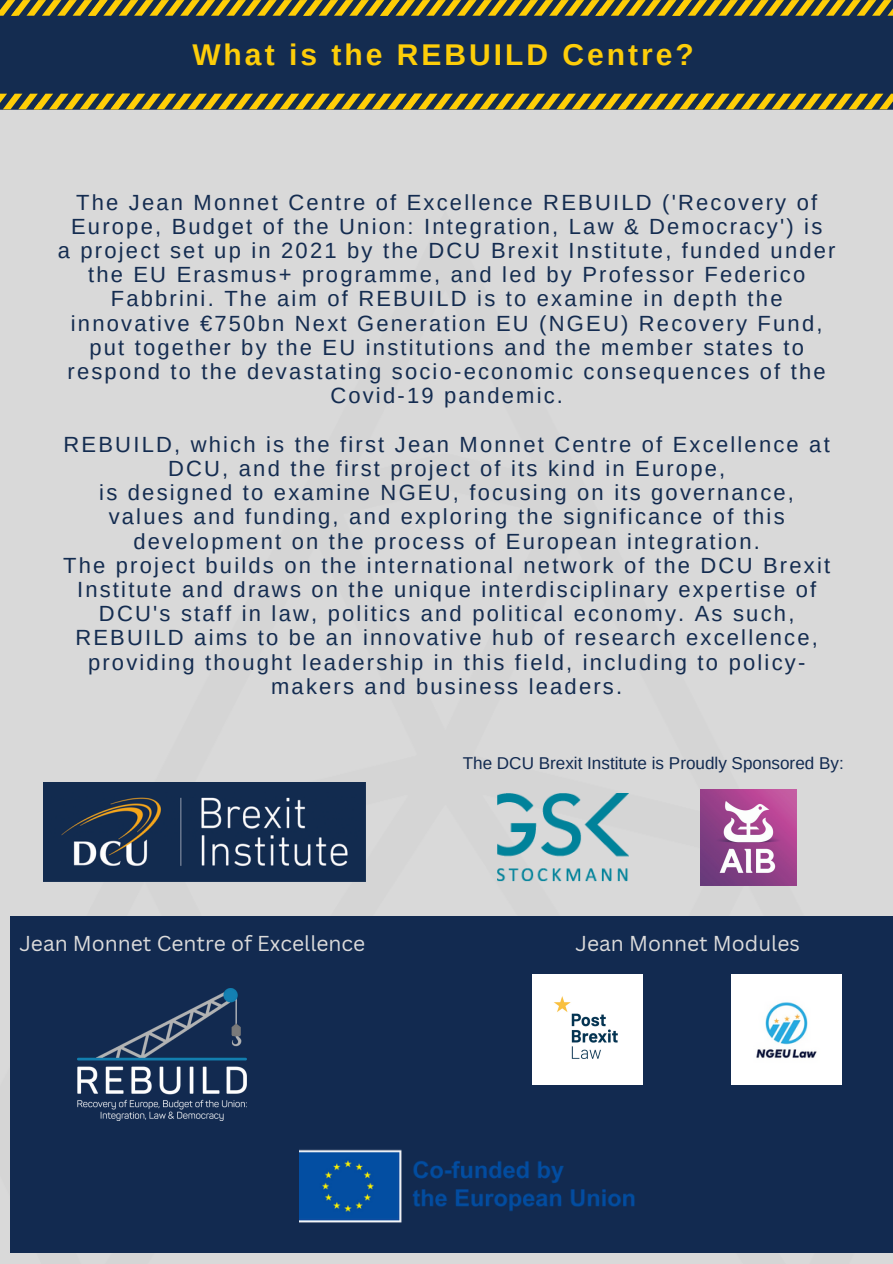
<style>
.page{position:relative;width:893px;height:1264px;background:#fff}
.page>*{position:absolute;margin:0;border:0;box-sizing:border-box;transform-origin:0 0}
.t1{font:700 30px "Arimo";letter-spacing:.1em;color:#fdcd09}
.t2{font:21.9px/24.2px "Arimo";letter-spacing:.1em;color:#142c50;text-align:center}
.t3{font:21px "Canva Sans";color:#dbdbdb}
.t4{font:17.1px "Arimo";color:#122a50}
</style>
<div class="page">
<div style="left:0;top:0;width:892px;height:1263px;background:#d9d9d9"></div>
<div style="left:0;top:16px;width:892px;height:94px;background:#142c50"></div>
<div style="left:10px;top:916px;width:882px;height:337px;background:#122a50"></div>
<img style="left:78px;top:988px;width:168px;height:132px">
<svg style="left:0;top:0;width:892px;height:16px;background:#877b2b"></svg>
<svg style="left:0;top:94px;width:892px;height:15px;background:#8a7d2b"></svg>
<img style="left:497px;top:793px;width:131px;height:88px">
<img style="left:700px;top:789px;width:96px;height:96px">
<img style="left:43px;top:782px;width:322px;height:99px">
<img style="left:299px;top:1149px;width:336px;height:74px">
<img style="left:532px;top:974px;width:110px;height:110px">
<img style="left:731px;top:974px;width:110px;height:110px">
<p class="t1" style="left:192px;top:38px;width:503px">What is the REBUILD Centre?</p>
<p class="t2" style="left:76px;top:190px;width:742px">The Jean Monnet Centre of Excellence REBUILD ('Recovery of</p>
<p class="t2" style="left:71px;top:214px;width:752px">Europe, Budget of the Union: Integration, Law &amp; Democracy') is</p>
<p class="t2" style="left:58px;top:238px;width:779px">a project set up in 2021 by the DCU Brexit Institute, funded under the EU Erasmus+ programme, and led by Professor Federico Fabbrini. The aim of REBUILD is to examine in depth the innovative €750bn Next Generation EU (NGEU) Recovery Fund, put together by the EU institutions and the member states to respond to the devastating socio-economic consequences of the Covid-19 pandemic.</p>
<p class="t2" style="left:64px;top:432px;width:767px">REBUILD, which is the first Jean Monnet Centre of Excellence at<br>DCU, and the first project of its kind in Europe,</p>
<p class="t2" style="left:99px;top:480px;width:696px">is designed to examine NGEU, focusing on its governance, values and funding, and exploring the significance of this development on the process of European integration.</p>
<p class="t2" style="left:63px;top:553px;width:768px">The project builds on the international network of the DCU Brexit Institute and draws on the unique interdisciplinary expertise of DCU's staff in law, politics and political economy. As such, REBUILD aims to be an innovative hub of research excellence, providing thought leadership in this field, including to policy&shy;makers and business leaders.</p>
<p class="t4" style="left:462px;top:754px;width:382px">The DCU Brexit Institute is Proudly Sponsored By:</p>
<p class="t3" style="left:19px;top:929px;width:347px">Jean Monnet Centre of Excellence</p>
<p class="t3" style="left:575px;top:929px;width:226px">Jean Monnet Modules</p>
</div>
